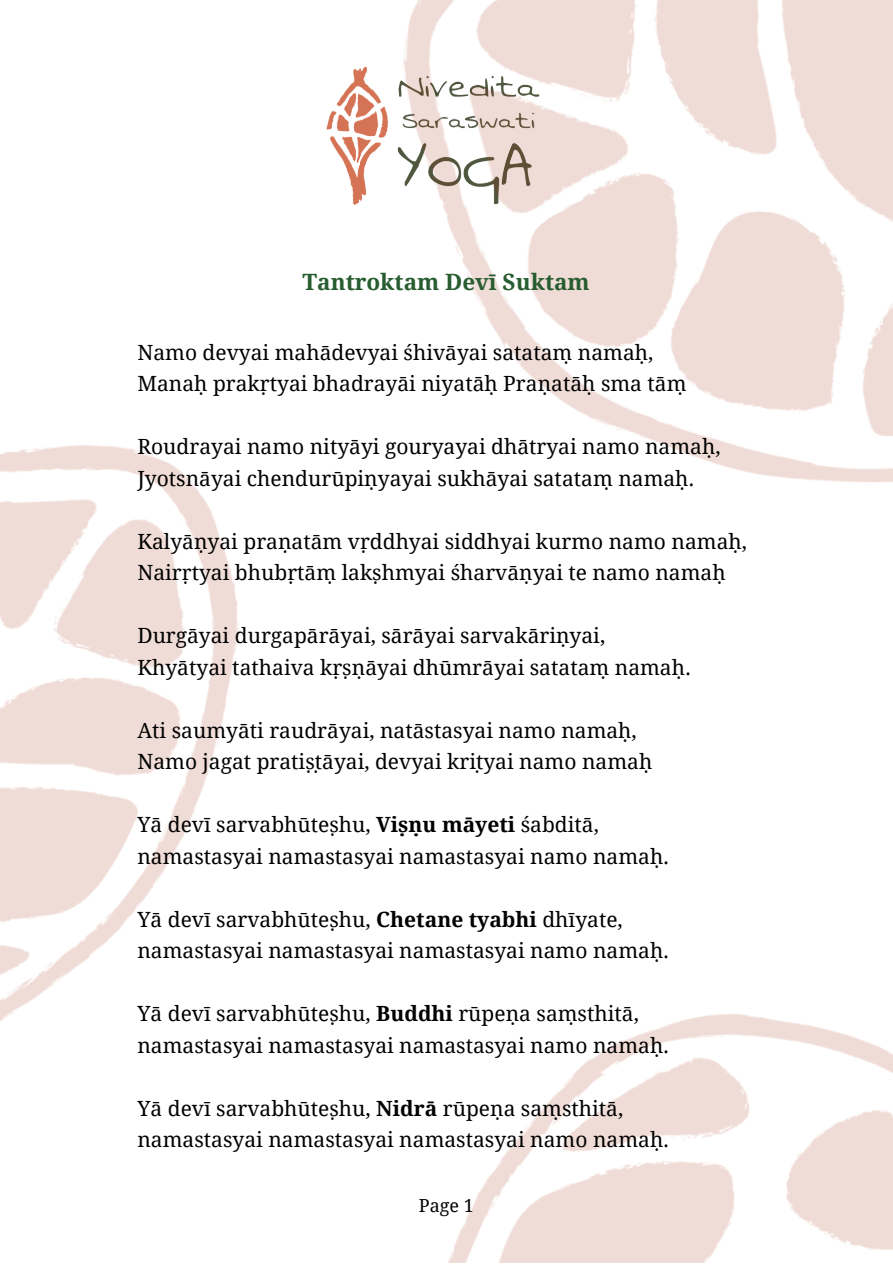
<style>
.page{position:relative;width:893px;height:1264px;background:#fff}
.page>*{position:absolute;margin:0;border:0;box-sizing:border-box;transform-origin:0 0}
.t1{font:700 22.5px "Droid Serif";color:#275d30}
.t2{font:21px/31.5px "Droid Serif";color:#000}
.t3{font:18px "Droid Serif";color:#000}
.s1{font-weight:700}
</style>
<div class="page">
<img style="left:326px;top:0;width:566px;height:483px">
<img style="left:0;top:445px;width:239px;height:577px">
<img style="left:217px;top:869px;width:675px;height:393px">
<p class="t1" style="left:302px;top:269px;width:288px">Tantroktam Devī Suktam</p>
<p class="t2" style="left:137px;top:337px;width:541px">Namo devyai mahādevyai śhivāyai satataṃ namaḥ,<br>Manaḥ prakṛtyai bhadrayāi niyatāḥ Praṇatāḥ sma tāṃ</p>
<p class="t2" style="left:137px;top:431px;width:584px">Roudrayai namo nityāyi gouryayai dhātryai namo namaḥ,<br>Jyotsnāyai chendurūpiṇyayai sukhāyai satataṃ namaḥ.</p>
<p class="t2" style="left:137px;top:525px;width:611px">Kalyāṇyai praṇatām vṛddhyai siddhyai kurmo namo namaḥ,<br>Nairṛtyai bhubṛtāṃ lakṣhmyai śharvāṇyai te namo namaḥ</p>
<p class="t2" style="left:137px;top:620px;width:555px">Durgāyai durgapārāyai, sārāyai sarvakāriṇyai,<br>Khyātyai tathaiva kṛṣṇāyai dhūmrāyai satataṃ namaḥ.</p>
<p class="t2" style="left:137px;top:714px;width:513px">Ati saumyāti raudrāyai, natāstasyai namo namaḥ,<br>Namo jagat pratiṣṭāyai, devyai kriṭyai namo namaḥ</p>
<p class="t2" style="left:137px;top:809px;width:533px">Yā devī sarvabhūteṣhu, <span class="s1">Viṣṇu māyeti</span> śabditā, namastasyai namastasyai namastasyai namo namaḥ.</p>
<p class="t2" style="left:137px;top:903px;width:533px">Yā devī sarvabhūteṣhu, <span class="s1">Chetane tyabhi</span> dhīyate, namastasyai namastasyai namastasyai namo namaḥ.</p>
<p class="t2" style="left:137px;top:998px;width:533px">Yā devī sarvabhūteṣhu, <span class="s1">Buddhi</span> rūpeṇa saṃsthitā, namastasyai namastasyai namastasyai namo namaḥ.</p>
<p class="t2" style="left:137px;top:1092px;width:533px">Yā devī sarvabhūteṣhu, <span class="s1">Nidrā</span> rūpeṇa saṃsthitā, namastasyai namastasyai namastasyai namo namaḥ.</p>
<p class="t3" style="left:419px;top:1195px;width:56px">Page 1</p>
</div>
